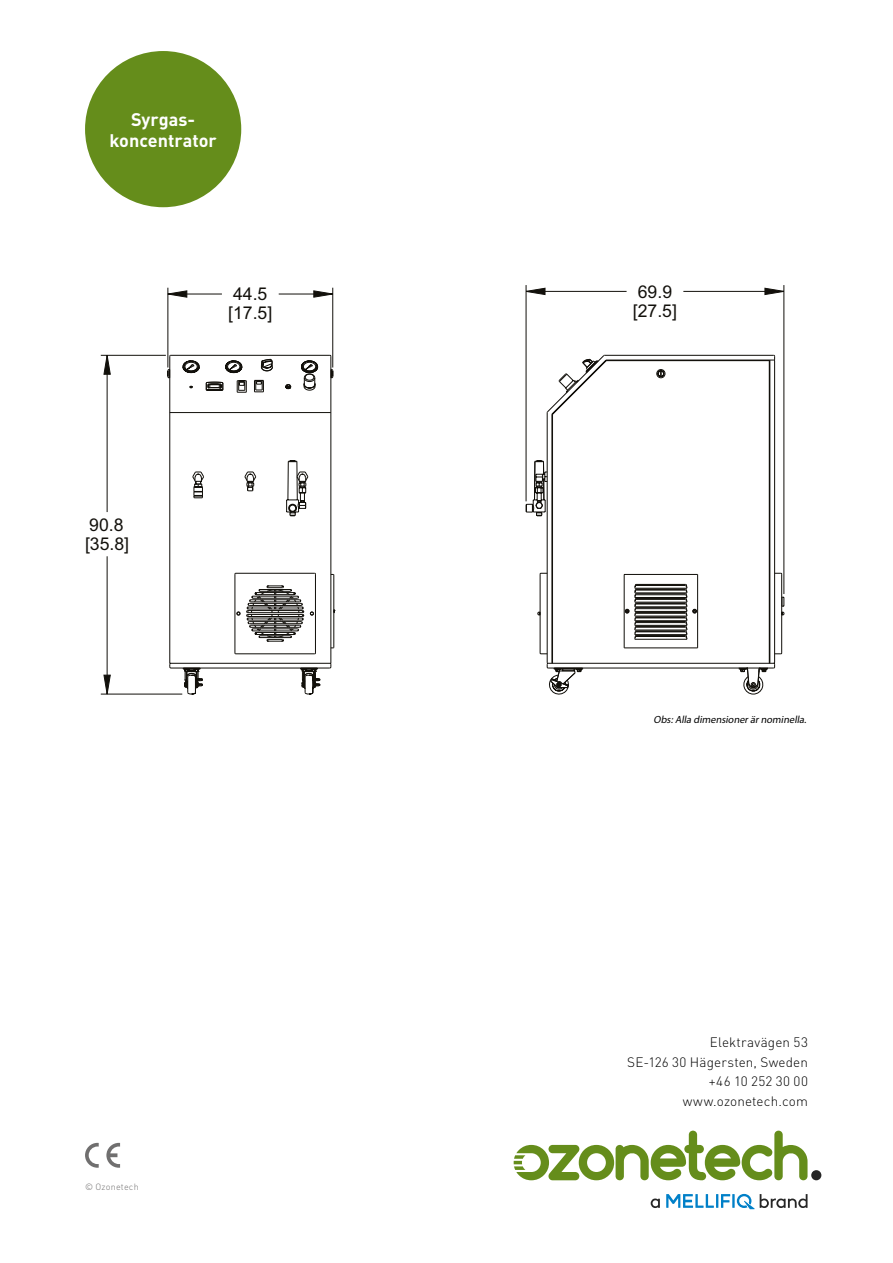
<style>
.page{position:relative;width:893px;height:1263px;background:#fff}
.page>*{position:absolute;margin:0;border:0;box-sizing:border-box;transform-origin:0 0}
.t1{font:700 18px/21px "DINOT";color:#fff;text-align:center}
.t2{font:17.7px/18.9px "Arial";color:#12100b}
.t3{font:300 13.5px/19.5px "DINOT";letter-spacing:.01em;color:#000;text-align:right}
.t4{font:italic condensed 10.35px "Frutiger";color:#000}
.t5{font:300 9px "DINOT";letter-spacing:.025em;color:#706f6f}
</style>
<div class="page">
<div style="left:85px;top:51px;width:156px;height:156px;background:#658d1b;border-radius:50%"></div>
<div style="left:811px;top:1170px;width:10px;height:10px;background:#262626;border-radius:50%"></div>
<svg style="left:514px;top:1130px;width:293px;height:50px"></svg>
<svg style="left:651px;top:1198px;width:9px;height:10px"></svg>
<svg style="left:666px;top:1194px;width:141px;height:15px"></svg>
<svg style="left:85px;top:1143px;width:14px;height:25px"></svg>
<svg style="left:106px;top:1143px;width:14px;height:25px"></svg>
<svg style="left:104px;top:675px;width:7px;height:19px"></svg>
<svg style="left:104px;top:356px;width:7px;height:18px"></svg>
<svg style="left:527px;top:288px;width:18px;height:7px"></svg>
<svg style="left:765px;top:288px;width:19px;height:7px"></svg>
<svg style="left:169px;top:291px;width:18px;height:6px"></svg>
<svg style="left:314px;top:291px;width:18px;height:6px"></svg>
<hr style="left:101px;top:694px;width:81px;height:1px;background:#12100b">
<hr style="left:107px;top:355px;width:1px;height:157px;background:#12100b">
<hr style="left:107px;top:556px;width:1px;height:138px;background:#12100b">
<hr style="left:168px;top:288px;width:1px;height:79px;background:#12100b">
<hr style="left:332px;top:288px;width:1px;height:79px;background:#12100b">
<hr style="left:101px;top:355px;width:65px;height:1px;background:#12100b">
<hr style="left:279px;top:294px;width:54px;height:1px;background:#12100b">
<hr style="left:168px;top:294px;width:54px;height:1px;background:#12100b">
<hr style="left:526px;top:285px;width:1px;height:216px;background:#12100b">
<hr style="left:784px;top:285px;width:1px;height:309px;background:#12100b">
<hr style="left:683px;top:291px;width:101px;height:1px;background:#12100b">
<hr style="left:526px;top:291px;width:101px;height:1px;background:#12100b">
<svg style="left:167px;top:354px;width:617px;height:340px"></svg>
<h1 class="t1" style="left:110px;top:108px;width:109px">Syrgas&shy;koncentrator</h1>
<h2 class="t2" style="left:228px;top:285px;width:46px">44.5 [17.5]</h2>
<h2 class="t2" style="left:85px;top:515px;width:46px">90.8 [35.8]</h2>
<p class="t5" style="left:85px;top:1181px;width:55px">© Ozonetech</p>
<h2 class="t2" style="left:633px;top:282px;width:46px">69.9 [27.5]</h2>
<p class="t4" style="left:653px;top:713px;width:157px">Obs:Alla dimensionerärnominella.</p>
<p class="t3" style="left:627px;top:1033px;width:182px">Elektravägen 53<br>SE-126 30 Hägersten, Sweden +46 10 252 30 00 www.ozonetech.com</p>
</div>
